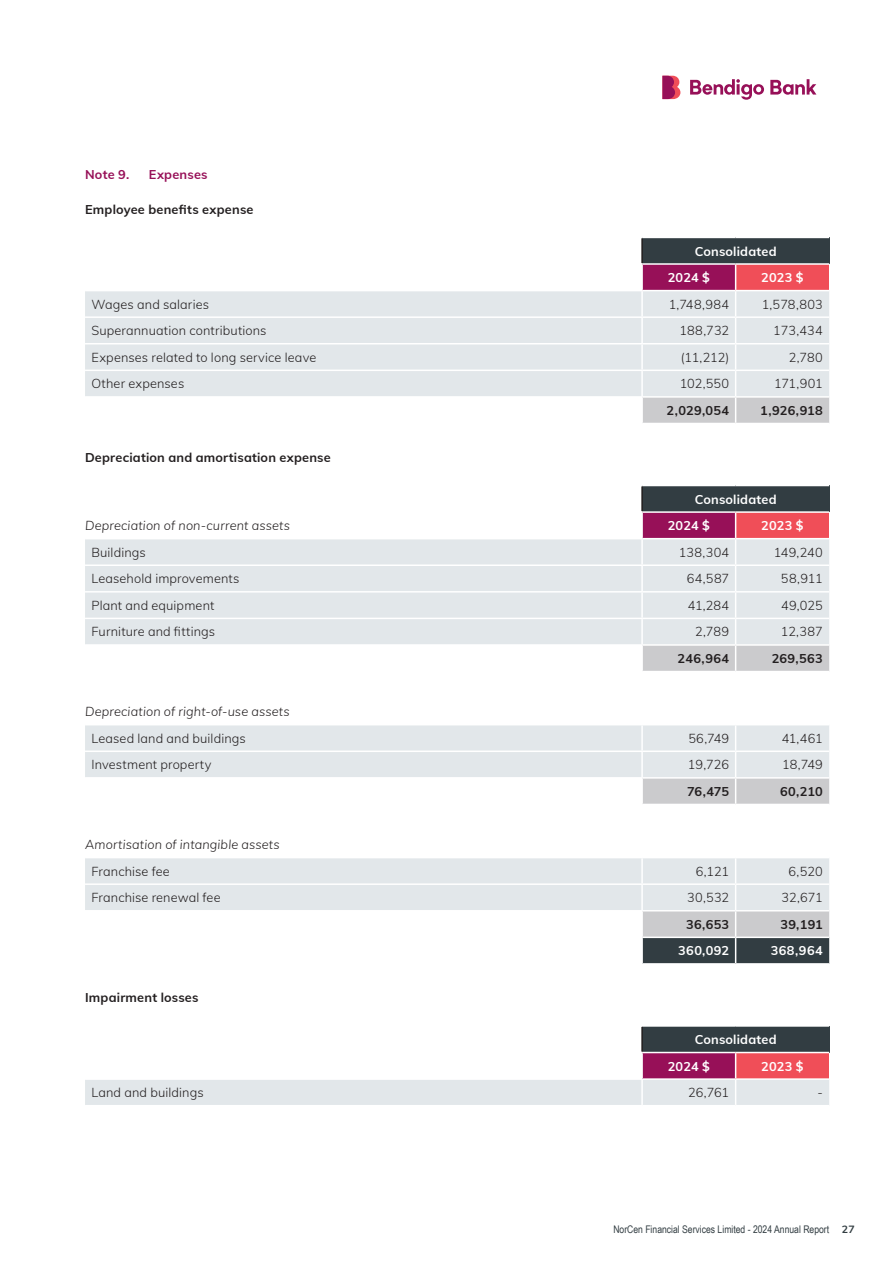
<style>
.page{position:relative;width:893px;height:1263px;background:#fff}
.page>*{position:absolute;margin:0;border:0;box-sizing:border-box;transform-origin:0 0}
.t1{font:300 12.75px "Muli";letter-spacing:.01em;color:#231f20}
.t2{font:700 12.75px "Muli";letter-spacing:.015em;color:#231f20}
.t3{font:italic 300 12.75px "Muli";letter-spacing:.01em;color:#231f20}
.t4{font:700 12.75px/26.5px "Muli";letter-spacing:.015em;color:#fff}
.t5{font:700 12.75px "Muli";letter-spacing:.015em;color:#971058}
.t6{font:10.5px "Arial Narrow";color:#323d42}
.s1{font-family:"Muli";font-weight:700}
</style>
<div class="page">
<svg style="left:690px;top:79px;width:74px;height:21px"></svg>
<svg style="left:770px;top:79px;width:46px;height:16px"></svg>
<svg style="left:662px;top:76px;width:18px;height:23px"></svg>
<div style="left:642px;top:237px;width:187px;height:27px;background:#323d42"></div>
<hr style="left:641px;top:238px;width:2px;height:25px;background:#231f20">
<hr style="left:642px;top:237px;width:94px;height:1px;background:#fff">
<hr style="left:736px;top:237px;width:93px;height:1px;background:#fff">
<hr style="left:642px;top:263px;width:94px;height:2px;background:#fff">
<hr style="left:736px;top:263px;width:93px;height:2px;background:#fff">
<svg style="left:85px;top:265px;width:744px;height:158px"></svg>
<div style="left:642px;top:485px;width:187px;height:27px;background:#323d42"></div>
<div style="left:642px;top:512px;width:94px;height:27px;background:#971058"></div>
<div style="left:736px;top:512px;width:93px;height:27px;background:#f04e58"></div>
<div style="left:85px;top:539px;width:744px;height:105px;background:#e2e7ea"></div>
<svg style="left:85px;top:725px;width:556px;height:185px;fill:#e2e7ea"></svg>
<svg style="left:643px;top:646px;width:186px;height:158px"></svg>
<hr style="left:641px;top:486px;width:2px;height:25px;background:#231f20">
<hr style="left:642px;top:485px;width:94px;height:1px;background:#fff">
<hr style="left:736px;top:485px;width:93px;height:1px;background:#fff">
<hr style="left:642px;top:511px;width:94px;height:2px;background:#fff">
<hr style="left:641px;top:513px;width:2px;height:25px;background:#fff">
<hr style="left:736px;top:511px;width:93px;height:2px;background:#fff">
<hr style="left:642px;top:538px;width:94px;height:1px;background:#fff">
<hr style="left:641px;top:539px;width:2px;height:25px;background:#fff">
<hr style="left:736px;top:538px;width:93px;height:1px;background:#fff">
<hr style="left:85px;top:564px;width:557px;height:2px;background:#fff">
<hr style="left:642px;top:564px;width:94px;height:2px;background:#fff">
<hr style="left:641px;top:566px;width:2px;height:25px;background:#fff">
<hr style="left:736px;top:564px;width:93px;height:2px;background:#fff">
<hr style="left:85px;top:591px;width:557px;height:1px;background:#fff">
<hr style="left:642px;top:591px;width:94px;height:1px;background:#fff">
<hr style="left:641px;top:592px;width:2px;height:26px;background:#fff">
<hr style="left:736px;top:591px;width:93px;height:1px;background:#fff">
<hr style="left:85px;top:618px;width:557px;height:1px;background:#fff">
<hr style="left:642px;top:618px;width:94px;height:1px;background:#fff">
<hr style="left:641px;top:619px;width:2px;height:25px;background:#fff">
<hr style="left:736px;top:618px;width:93px;height:1px;background:#fff">
<svg style="left:735px;top:513px;width:1px;height:158px"></svg>
<hr style="left:642px;top:671px;width:94px;height:1px;background:#fff">
<hr style="left:736px;top:671px;width:93px;height:1px;background:#fff">
<hr style="left:642px;top:697px;width:94px;height:2px;background:#fff">
<hr style="left:736px;top:697px;width:93px;height:2px;background:#fff">
<hr style="left:642px;top:724px;width:94px;height:1px;background:#fff">
<hr style="left:736px;top:724px;width:93px;height:1px;background:#fff">
<hr style="left:85px;top:750px;width:557px;height:2px;background:#fff">
<hr style="left:642px;top:750px;width:94px;height:2px;background:#fff">
<hr style="left:736px;top:750px;width:93px;height:2px;background:#fff">
<hr style="left:85px;top:777px;width:557px;height:2px;background:#fff">
<hr style="left:642px;top:777px;width:94px;height:2px;background:#fff">
<hr style="left:736px;top:777px;width:93px;height:2px;background:#fff">
<svg style="left:735px;top:725px;width:1px;height:79px"></svg>
<hr style="left:85px;top:804px;width:557px;height:1px;background:#fff">
<hr style="left:85px;top:830px;width:557px;height:2px;background:#fff">
<hr style="left:85px;top:857px;width:557px;height:1px;background:#fff">
<hr style="left:85px;top:883px;width:557px;height:2px;background:#fff">
<svg style="left:642px;top:858px;width:187px;height:105px;background:#b5b9bc"></svg>
<div style="left:642px;top:1026px;width:187px;height:26px;background:#323d42"></div>
<hr style="left:641px;top:1027px;width:2px;height:25px;background:#231f20">
<hr style="left:642px;top:1025px;width:94px;height:2px;background:#fff">
<hr style="left:736px;top:1025px;width:93px;height:2px;background:#fff">
<svg style="left:85px;top:1053px;width:744px;height:52px"></svg>
<p class="t5" style="left:85px;top:165px;width:46px">Note 9.</p>
<p class="t5" style="left:149px;top:165px;width:60px">Expenses</p>
<p class="t2" style="left:85px;top:200px;width:170px">Employee benefits expense</p>
<p class="t4" style="left:668px;top:237px;width:110px;text-indent:27px">Consolidated<br>2024 $</p>
<p class="t4" style="left:761px;top:264px;width:44px">2023 $</p>
<p class="t1" style="left:91px;top:295px;width:119px">Wages and salaries</p>
<p class="t1" style="left:669px;top:295px;width:62px">1,748,984</p>
<p class="t1" style="left:762px;top:295px;width:63px">1,578,803</p>
<p class="t1" style="left:91px;top:321px;width:177px">Superannuation contributions</p>
<p class="t1" style="left:680px;top:321px;width:51px">188,732</p>
<p class="t1" style="left:773px;top:321px;width:51px">173,434</p>
<p class="t1" style="left:91px;top:348px;width:226px">Expenses related to long service leave</p>
<p class="t1" style="left:681px;top:348px;width:50px">(11,212)</p>
<p class="t1" style="left:789px;top:348px;width:36px">2,780</p>
<p class="t1" style="left:91px;top:374px;width:94px">Other expenses</p>
<p class="t1" style="left:680px;top:374px;width:51px">102,550</p>
<p class="t1" style="left:774px;top:374px;width:50px">171,901</p>
<p class="t2" style="left:667px;top:401px;width:64px">2,029,054</p>
<p class="t2" style="left:760px;top:401px;width:64px">1,926,918</p>
<p class="t2" style="left:85px;top:448px;width:247px">Depreciation and amortisation expense</p>
<p class="t4" style="left:695px;top:485px;width:83px">Consolidated</p>
<p class="t3" style="left:85px;top:516px;width:207px">Depreciation of non-current assets</p>
<p class="t4" style="left:668px;top:512px;width:44px">2024 $</p>
<p class="t4" style="left:761px;top:512px;width:44px">2023 $</p>
<p class="t1" style="left:91px;top:543px;width:56px">Buildings</p>
<p class="t1" style="left:679px;top:543px;width:52px">138,304</p>
<p class="t1" style="left:774px;top:543px;width:51px">149,240</p>
<p class="t1" style="left:91px;top:569px;width:150px">Leasehold improvements</p>
<p class="t1" style="left:687px;top:569px;width:44px">64,587</p>
<p class="t1" style="left:781px;top:569px;width:43px">58,911</p>
<p class="t1" style="left:91px;top:596px;width:125px">Plant and equipment</p>
<p class="t1" style="left:688px;top:596px;width:43px">41,284</p>
<p class="t1" style="left:781px;top:596px;width:43px">49,025</p>
<p class="t1" style="left:91px;top:623px;width:125px">Furniture and fittings</p>
<p class="t1" style="left:695px;top:623px;width:35px">2,789</p>
<p class="t1" style="left:781px;top:623px;width:43px">12,387</p>
<p class="t2" style="left:677px;top:649px;width:53px">246,964</p>
<p class="t2" style="left:772px;top:649px;width:53px">269,563</p>
<p class="t3" style="left:85px;top:702px;width:206px">Depreciation of right-of-use assets</p>
<p class="t1" style="left:91px;top:729px;width:156px">Leased land and buildings</p>
<p class="t1" style="left:688px;top:729px;width:42px">56,749</p>
<p class="t1" style="left:782px;top:729px;width:43px">41,461</p>
<p class="t1" style="left:91px;top:755px;width:122px">Investment property</p>
<p class="t1" style="left:688px;top:755px;width:43px">19,726</p>
<p class="t1" style="left:782px;top:755px;width:42px">18,749</p>
<p class="t2" style="left:687px;top:782px;width:44px">76,475</p>
<p class="t2" style="left:780px;top:782px;width:44px">60,210</p>
<p class="t3" style="left:85px;top:835px;width:196px">Amortisation of intangible assets</p>
<p class="t1" style="left:91px;top:862px;width:80px">Franchise fee</p>
<p class="t1" style="left:696px;top:862px;width:35px">6,121</p>
<p class="t1" style="left:788px;top:862px;width:36px">6,520</p>
<p class="t1" style="left:91px;top:888px;width:131px">Franchise renewal fee</p>
<p class="t1" style="left:687px;top:888px;width:44px">30,532</p>
<p class="t1" style="left:782px;top:888px;width:43px">32,671</p>
<p class="t2" style="left:686px;top:915px;width:45px">36,653</p>
<p class="t2" style="left:780px;top:915px;width:44px">39,191</p>
<p class="t4" style="left:678px;top:937px;width:53px">360,092</p>
<p class="t4" style="left:771px;top:937px;width:54px">368,964</p>
<p class="t2" style="left:85px;top:988px;width:115px">Impairment losses</p>
<p class="t4" style="left:668px;top:1025px;width:110px;text-indent:27px">Consolidated<br>2024 $</p>
<p class="t4" style="left:761px;top:1052px;width:44px">2023 $</p>
<p class="t1" style="left:91px;top:1083px;width:114px">Land and buildings</p>
<p class="t1" style="left:688px;top:1083px;width:43px">26,761</p>
<p class="t1" style="left:817px;top:1083px;width:7px">-</p>
<p class="t6" style="left:613px;top:1222px;width:243px">NorCen Financial Services Limited - 2024 Annual Report <span class="s1">27</span></p>
</div>
